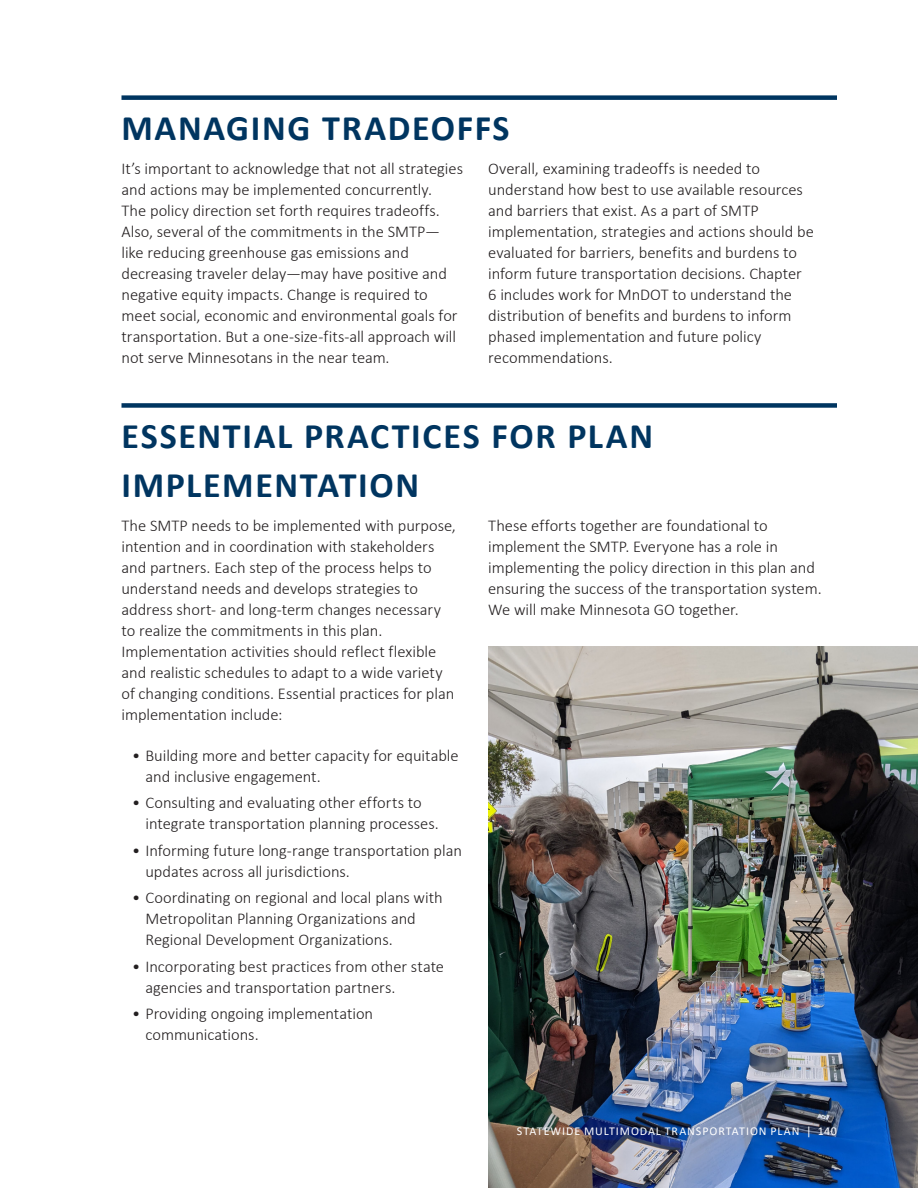
<style>
.page{position:relative;width:918px;height:1188px;background:#fff}
.page>*{position:absolute;margin:0;border:0;box-sizing:border-box;transform-origin:0 0}
.t1{font:700 36px/48.6px "Calibri";letter-spacing:.045em;color:#003560}
.Body{font:300 16.5px/21px "Calibri";letter-spacing:-.005em;color:#231f20}
.t2{font:12px "Calibri";letter-spacing:.075em;color:#fff}
</style>
<div class="page">
<div style="left:122px;top:95px;width:715px;height:5px;background:#003560"></div>
<div style="left:122px;top:403px;width:715px;height:5px;background:#003560"></div>
<img style="left:488px;top:647px;width:430px;height:541px">
<h1 class="t1" style="left:122px;top:104px;width:390px">MANAGING TRADEOFFS</h1>
<p class="Body" style="left:122px;top:158px;width:343px">It’s important to acknowledge that not all strategies and actions may be implemented concurrently.<br>The policy direction set forth requires tradeoffs.<br>Also, several of the commitments in the SMTP— like reducing greenhouse gas emissions and decreasing traveler delay—may have positive and negative equity impacts. Change is required to meet social, economic and environmental goals for transportation. But a one-size-fits-all approach will not serve Minnesotans in the near team.</p>
<p class="Body" style="left:488px;top:158px;width:327px">Overall, examining tradeoffs is needed to understand how best to use available resources and barriers that exist. As a part of SMTP implementation, strategies and actions should be evaluated for barriers, benefits and burdens to inform future transportation decisions. Chapter 6 includes work for MnDOT to understand the distribution of benefits and burdens to inform phased implementation and future policy recommendations.</p>
<h1 class="t1" style="left:122px;top:411px;width:533px">ESSENTIAL PRACTICES FOR PLAN<br>IMPLEMENTATION</h1>
<p class="Body" style="left:122px;top:515px;width:336px">The SMTP needs to be implemented with purpose, intention and in coordination with stakeholders and partners. Each step of the process helps to understand needs and develops strategies to address short- and long-term changes necessary to realize the commitments in this plan.<br>Implementation activities should reflect flexible and realistic schedules to adapt to a wide variety of changing conditions. Essential practices for plan implementation include:</p>
<p class="Body" style="left:146px;top:745px;width:315px;text-indent:-14px">• Building more and better capacity for equitable and inclusive engagement.</p>
<p class="Body" style="left:146px;top:792px;width:295px;text-indent:-14px">• Consulting and evaluating other efforts to integrate transportation planning processes.</p>
<p class="Body" style="left:146px;top:840px;width:318px;text-indent:-14px">• Informing future long-range transportation plan updates across all jurisdictions.</p>
<p class="Body" style="left:146px;top:887px;width:299px;text-indent:-14px">• Coordinating on regional and local plans with<br>Metropolitan Planning Organizations and<br>Regional Development Organizations.</p>
<p class="Body" style="left:146px;top:955px;width:300px;text-indent:-14px">• Incorporating best practices from other state agencies and transportation partners.</p>
<p class="Body" style="left:146px;top:1003px;width:229px;text-indent:-14px">• Providing ongoing implementation communications.</p>
<p class="Body" style="left:488px;top:515px;width:335px">These efforts together are foundational to implement the SMTP. Everyone has a role in implementing the policy direction in this plan and ensuring the success of the transportation system.<br>We will make Minnesota GO together.</p>
<p class="t2" style="left:517px;top:1123px;width:322px">STATEWIDE MULTIMODAL TRANSPORTATION PLAN | 140</p>
</div>
